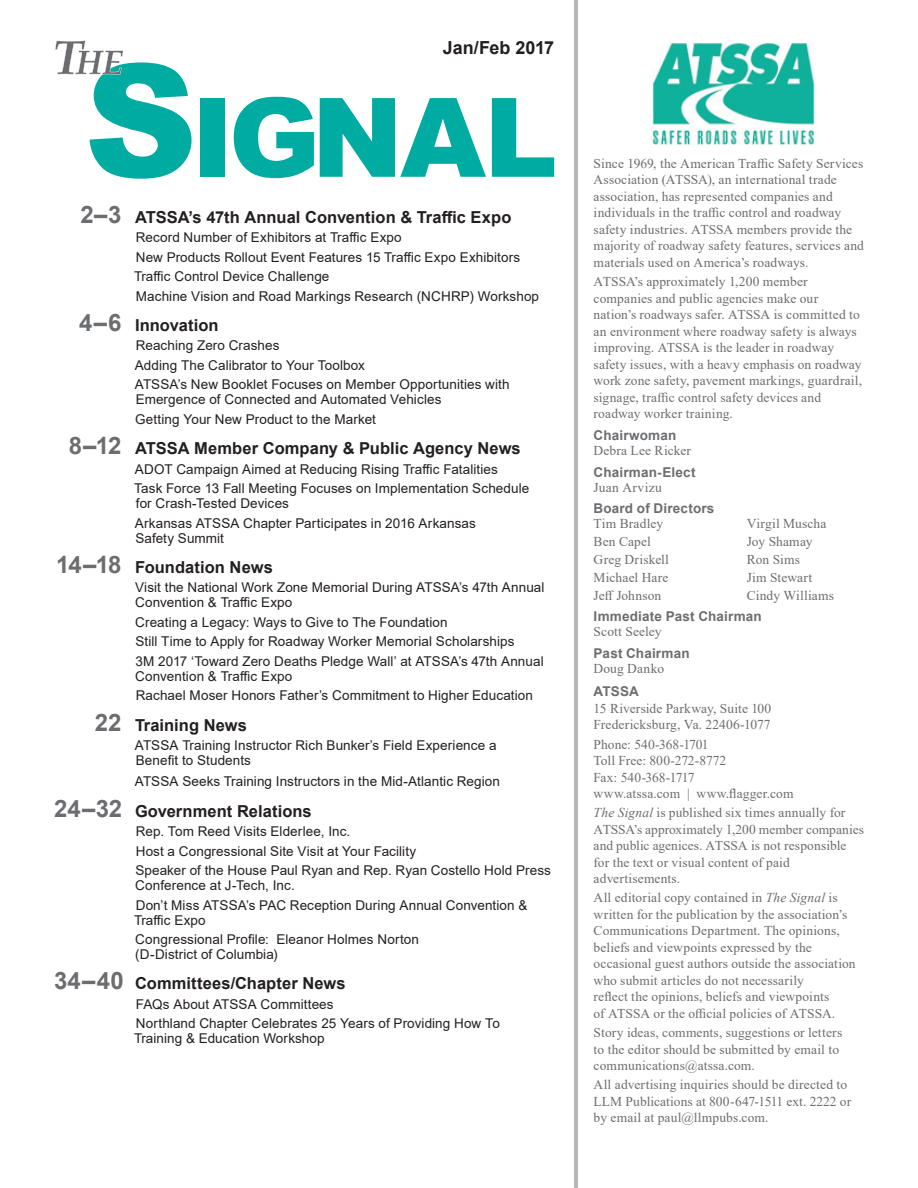
<style>
.page{position:relative;width:918px;height:1188px;background:#fff}
.page>*{position:absolute;margin:0;border:0;box-sizing:border-box;transform-origin:0 0}
.t1{font:700 18px "Arial";letter-spacing:-.01em;color:#231f20}
.t2{font:700 16.5px "Arial";letter-spacing:.005em;color:#231f20}
.t3{font:13.5px/16.5px "Times New Roman";letter-spacing:.01em;color:#6c6d70}
.t4{font:13.5px/15px "Arial";letter-spacing:.005em;color:#231f20}
.t5{font:700 13.5px "Arial";letter-spacing:.01em;color:#6c6d70}
.s1{font-size:24px;color:#6c6d70}
.s2{font-style:italic}
</style>
<div class="page">
<svg style="left:55px;top:41px;width:137px;height:138px"></svg>
<div style="left:200px;top:98px;width:24px;height:79px;background:#00aca2"></div>
<svg style="left:234px;top:97px;width:80px;height:81px"></svg>
<svg style="left:320px;top:98px;width:166px;height:79px"></svg>
<svg style="left:492px;top:98px;width:62px;height:79px"></svg>
<hr style="left:574px;top:0;width:4px;height:1188px;background:#b2b7bb">
<img style="left:652px;top:41px;width:163px;height:104px">
<p class="t1" style="left:443px;top:35px;width:113px">Jan/Feb 2017</p>
<p class="t2" style="left:81px;top:205px;width:432px"><span class="s1">2–3</span> ATSSA’s 47th Annual Convention &amp; Traffic Expo</p>
<p class="t4" style="left:136px;top:230px;width:268px">Record Number of Exhibitors at Traffic Expo</p>
<p class="t4" style="left:136px;top:249px;width:386px">New Products Rollout Event Features 15 Traffic Expo Exhibitors</p>
<p class="t4" style="left:134px;top:269px;width:197px">Traffic Control Device Challenge</p>
<p class="t4" style="left:136px;top:288px;width:405px">Machine Vision and Road Markings Research (NCHRP) Workshop</p>
<p class="t2" style="left:79px;top:314px;width:141px"><span class="s1">4–6</span> Innovation</p>
<p class="t4" style="left:136px;top:338px;width:145px">Reaching Zero Crashes</p>
<p class="t4" style="left:135px;top:358px;width:232px">Adding The Calibrator to Your Toolbox</p>
<p class="t4" style="left:135px;top:377px;width:376px">ATSSA’s New Booklet Focuses on Member Opportunities with<br>Emergence of Connected and Automated Vehicles</p>
<p class="t4" style="left:135px;top:412px;width:242px">Getting Your New Product to the Market</p>
<p class="t2" style="left:69px;top:437px;width:454px"><span class="s1">8–12</span> ATSSA Member Company &amp; Public Agency News</p>
<p class="t4" style="left:135px;top:461px;width:365px">ADOT Campaign Aimed at Reducing Rising Traffic Fatalities</p>
<p class="t4" style="left:134px;top:481px;width:397px">Task Force 13 Fall Meeting Focuses on Implementation Schedule for Crash-Tested Devices</p>
<p class="t4" style="left:135px;top:515px;width:342px">Arkansas ATSSA Chapter Participates in 2016 Arkansas<br>Safety Summit</p>
<p class="t2" style="left:56px;top:556px;width:218px"><span class="s1">14–18</span> Foundation News</p>
<p class="t4" style="left:135px;top:580px;width:411px">Visit the National Work Zone Memorial During ATSSA’s 47th Annual<br>Convention &amp; Traffic Expo</p>
<p class="t4" style="left:135px;top:615px;width:314px">Creating a Legacy: Ways to Give to The Foundation</p>
<p class="t4" style="left:135px;top:634px;width:381px">Still Time to Apply for Roadway Worker Memorial Scholarships</p>
<p class="t4" style="left:135px;top:654px;width:410px">3M 2017 ‘Toward Zero Deaths Pledge Wall’ at ATSSA’s 47th Annual<br>Convention &amp; Traffic Expo</p>
<p class="t4" style="left:136px;top:688px;width:399px">Rachael Moser Honors Father’s Commitment to Higher Education</p>
<p class="t2" style="left:95px;top:713px;width:154px"><span class="s1">22</span> Training News</p>
<p class="t4" style="left:135px;top:738px;width:363px">ATSSA Training Instructor Rich Bunker’s Field Experience a<br>Benefit to Students</p>
<p class="t4" style="left:135px;top:774px;width:367px">ATSSA Seeks Training Instructors in the Mid-Atlantic Region</p>
<p class="t2" style="left:54px;top:799px;width:259px"><span class="s1">24–32</span> Government Relations</p>
<p class="t4" style="left:136px;top:824px;width:216px">Rep. Tom Reed Visits Elderlee, Inc.</p>
<p class="t4" style="left:136px;top:843px;width:282px">Host a Congressional Site Visit at Your Facility</p>
<p class="t4" style="left:135px;top:863px;width:417px">Speaker of the House Paul Ryan and Rep. Ryan Costello Hold Press<br>Conference at J-Tech, Inc.</p>
<p class="t4" style="left:134px;top:897px;width:395px">Don’t Miss ATSSA’s PAC Reception During Annual Convention &amp;<br>Traffic Expo</p>
<p class="t4" style="left:135px;top:932px;width:285px">Congressional Profile: Eleanor Holmes Norton (D-District of Columbia)</p>
<p class="t2" style="left:54px;top:972px;width:293px"><span class="s1">34–40</span> Committees/Chapter News</p>
<p class="t4" style="left:136px;top:996px;width:199px">FAQs About ATSSA Committees</p>
<p class="t4" style="left:134px;top:1016px;width:367px">Northland Chapter Celebrates 25 Years of Providing How To<br>Training &amp; Education Workshop</p>
<p class="t3" style="left:594px;top:155px;width:272px">Since 1969, the American Traffic Safety Services Association (ATSSA), an international trade association, has represented companies and individuals in the traffic control and roadway safety industries. ATSSA members provide the majority of roadway safety features, services and materials used on America’s roadways.</p>
<p class="t3" style="left:594px;top:273px;width:270px">ATSSA’s approximately 1,200 member companies and public agencies make our nation’s roadways safer. ATSSA is committed to an environment where roadway safety is always improving. ATSSA is the leader in roadway safety issues, with a heavy emphasis on roadway work zone safety, pavement markings, guardrail, signage, traffic control safety devices and roadway worker training.</p>
<p class="t5" style="left:594px;top:426px;width:84px">Chairwoman</p>
<p class="t3" style="left:594px;top:442px;width:99px">Debra Lee Ricker</p>
<p class="t5" style="left:594px;top:462px;width:103px">Chairman-Elect</p>
<p class="t3" style="left:594px;top:478px;width:70px">Juan Arvizu</p>
<p class="t5" style="left:594px;top:499px;width:122px">Board of Directors</p>
<p class="t3" style="left:594px;top:514px;width:77px;line-height:18px">Tim Bradley<br>Ben Capel<br>Greg Driskell<br>Michael Hare<br>Jeff Johnson</p>
<p class="t3" style="left:747px;top:514px;width:89px;line-height:18px">Virgil Muscha<br>Joy Shamay<br>Ron Sims<br>Jim Stewart<br>Cindy Williams</p>
<p class="t5" style="left:594px;top:607px;width:170px">Immediate Past Chairman</p>
<p class="t3" style="left:594px;top:623px;width:69px">Scott Seeley</p>
<p class="t5" style="left:594px;top:644px;width:98px">Past Chairman</p>
<p class="t3" style="left:594px;top:660px;width:72px">Doug Danko</p>
<p class="t5" style="left:594px;top:682px;width:47px">ATSSA</p>
<p class="t3" style="left:594px;top:700px;width:179px">15 Riverside Parkway, Suite 100<br>Fredericksburg, Va. 22406-1077</p>
<p class="t3" style="left:594px;top:735px;width:201px">Phone: 540-368-1701<br>Toll Free: 800-272-8772<br>Fax: 540-368-1717<br>www.atssa.com | www.flagger.com</p>
<p class="t3" style="left:594px;top:804px;width:272px"><span class="s2">The Signal</span> is published six times annually for ATSSA’s approximately 1,200 member companies and public agenices. ATSSA is not responsible for the text or visual content of paid advertisements.</p>
<p class="t3" style="left:594px;top:889px;width:263px">All editorial copy contained in <span class="s2">The Signal</span> is written for the publication by the association’s Communications Department. The opinions, beliefs and viewpoints expressed by the occasional guest authors outside the association who submit articles do not necessarily<br>reflect the opinions, beliefs and viewpoints<br>of ATSSA or the official policies of ATSSA.</p>
<p class="t3" style="left:594px;top:1024px;width:250px">Story ideas, comments, suggestions or letters to the editor should be submitted by email to communications@atssa.com.</p>
<p class="t3" style="left:594px;top:1076px;width:259px">All advertising inquiries should be directed to<br>LLM Publications at 800-647-1511 ext. 2222 or by email at paul@llmpubs.com.</p>
</div>
